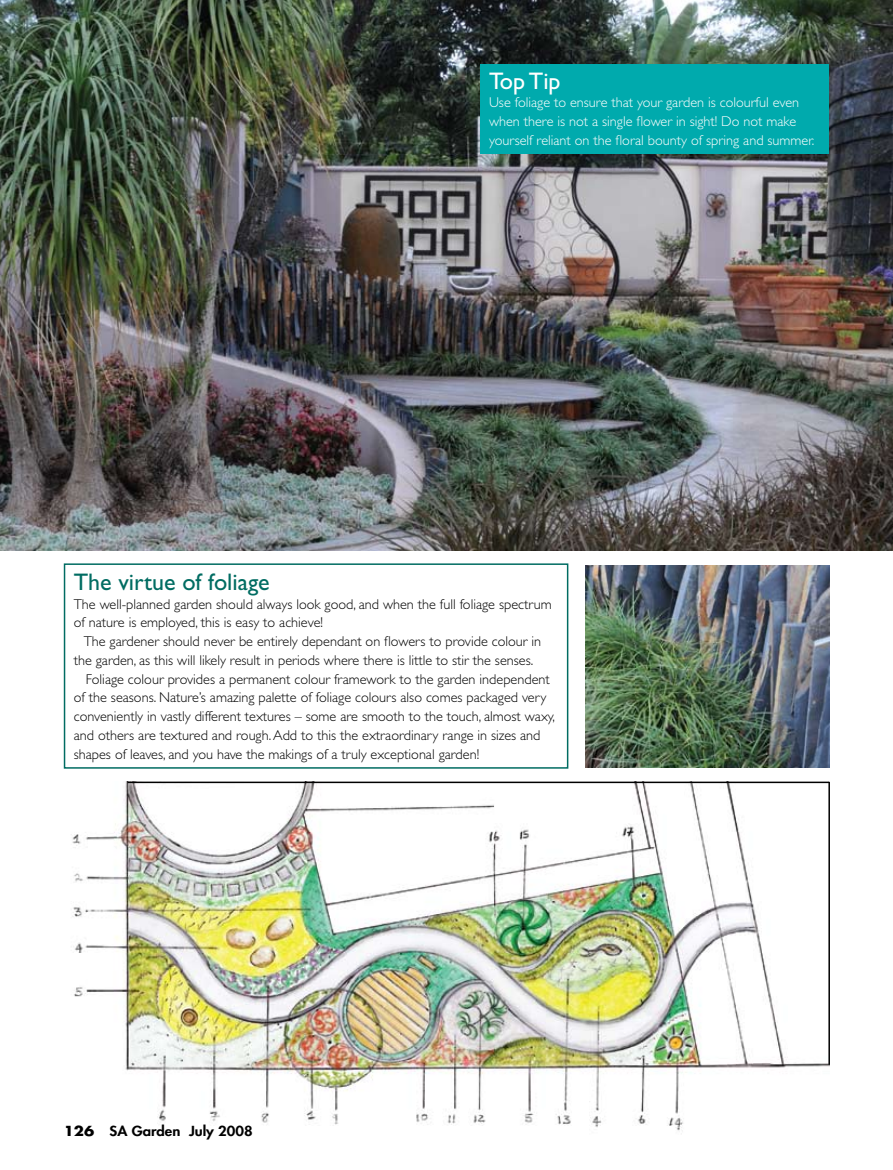
<style>
.page{position:relative;width:893px;height:1170px;background:#fff}
.page>*{position:absolute;margin:0;border:0;box-sizing:border-box;transform-origin:0 0}
.t1{font:24px "Gill Sans Std";color:#006c62}
.t2{font:24px "Gill Sans Std";color:#fff}
.t3{font:300 14.25px/18.8px "Gill Sans Std";color:#000}
.t4{font:300 14.25px/18.8px "Gill Sans Std";color:#fff}
.t5{font:800 13.5px "Futura Std";color:#000;scale:1.1 1}
.s1{font-weight:700}
</style>
<div class="page">
<img style="left:71px;top:781px;width:758px;height:350px">
<img style="left:0;top:0;width:893px;height:550px">
<img style="left:585px;top:566px;width:244px;height:201px">
<hr style="left:128px;top:781px;width:701px;height:2px;background:#000">
<hr style="left:828px;top:781px;width:2px;height:283px;background:#000">
<div style="left:64px;top:563px;width:504px;height:205px;border:2px solid #006c62"></div>
<div style="left:480px;top:64px;width:349px;height:89px;background:#00aaad"></div>
<h1 class="t2" style="left:489px;top:67px;width:73px">Top Tip</h1>
<p class="t4" style="left:489px;top:93px;width:327px">Use foliage to ensure that your garden is colourful even when there is not a single flower in sight! Do not make yourself reliant on the floral bounty of spring and summer.</p>
<h1 class="t1" style="left:74px;top:568px;width:198px">The virtue of foliage</h1>
<p class="t3" style="left:74px;top:594px;width:479px">The well-planned garden should always look good, and when the full foliage spectrum of nature is employed, this is easy to achieve!</p>
<p class="t3" style="left:84px;top:632px;width:459px">The gardener should never be entirely dependant on flowers to provide colour in</p>
<p class="t3" style="left:74px;top:650px;width:461px">the garden, as this will likely result in periods where there is little to stir the senses.</p>
<p class="t3" style="left:86px;top:669px;width:466px">Foliage colour provides a permanent colour framework to the garden independent</p>
<p class="t3" style="left:74px;top:688px;width:474px">of the seasons. Nature’s amazing palette of foliage colours also comes packaged very</p>
<p class="t3" style="left:74px;top:707px;width:483px">conveniently in vastly different textures – some are smooth to the touch, almost waxy,</p>
<p class="t3" style="left:74px;top:725px;width:468px">and others are textured and rough. Add to this the extraordinary range in sizes and</p>
<p class="t3" style="left:74px;top:744px;width:407px">shapes of leaves, and you have the makings of a truly exceptional garden!</p>
<p class="t5" style="left:64px;top:1122px;width:173px"><span class="s1">126</span> SA Garden July 2008</p>
</div>
